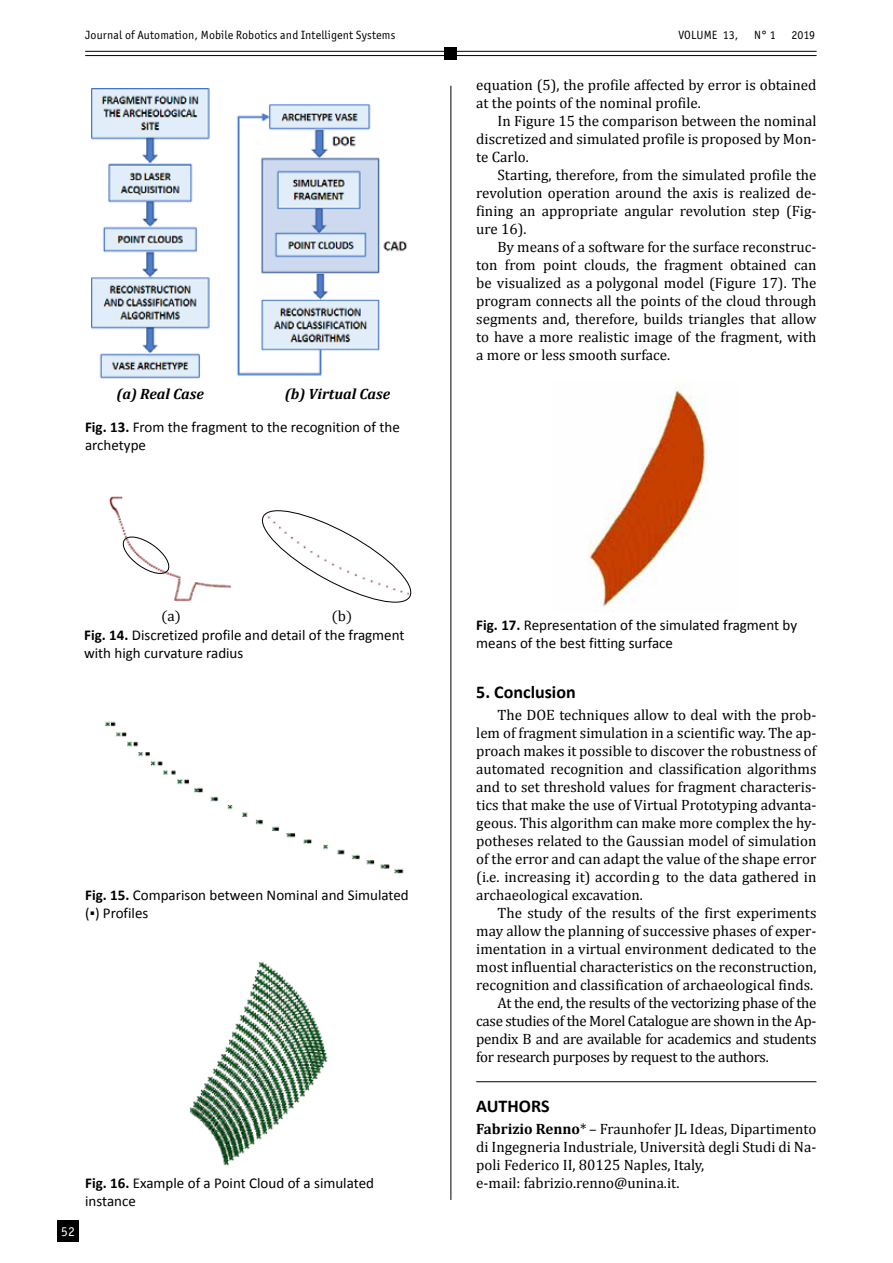
<style>
.page{position:relative;width:893px;height:1263px;background:#fff}
.page>*{position:absolute;margin:0;border:0;box-sizing:border-box;transform-origin:0 0}
.t1{font:700 18px "Calibri";color:#000}
.t2{font:15px/18px "Cambria";color:#000;text-align:justify}
.t3{font:15px/18px "Calibri";color:#000}
.t4{font:15px "Cambria";letter-spacing:-.02em;color:#000}
.t5{font:italic 700 15px "Cambria";color:#000}
.t6{font:15px "Cambria Math";color:#000}
.t7{font:13.5px "Officina Sans ITC";color:#fff}
.t8{font:12px "Officina Sans ITC";letter-spacing:.01em;color:#000}
.s1{font-weight:700}
</style>
<div class="page">
<hr style="left:85px;top:51px;width:732px;height:1px;background:#000">
<hr style="left:85px;top:55px;width:732px;height:1px;background:#000">
<div style="left:444px;top:47px;width:13px;height:13px;background:#000"></div>
<hr style="left:451px;top:86px;width:1px;height:1114px;background:#000">
<div style="left:57px;top:1220px;width:22px;height:22px;background:#000"></div>
<hr style="left:476px;top:1081px;width:340px;height:1px;background:#000">
<img style="left:588px;top:380px;width:120px;height:227px">
<img style="left:91px;top:88px;width:317px;height:290px">
<img style="left:109px;top:496px;width:122px;height:106px">
<svg style="left:261px;top:510px;width:151px;height:93px"></svg>
<svg style="left:120px;top:534px;width:52px;height:42px"></svg>
<img style="left:105px;top:721px;width:299px;height:153px">
<img style="left:189px;top:962px;width:139px;height:204px">
<p class="t8" style="left:85px;top:28px;width:312px">Journal of Automation, Mobile Robotics and Intelligent Systems</p>
<p class="t8" style="left:678px;top:28px;width:61px">VOLUME 13,</p>
<p class="t8" style="left:754px;top:28px;width:23px">N° 1</p>
<p class="t8" style="left:791px;top:28px;width:25px">2019</p>
<p class="t5" style="left:117px;top:383px;width:89px">(a) Real Case</p>
<p class="t5" style="left:285px;top:383px;width:107px">(b) Virtual Case</p>
<p class="t3" style="left:85px;top:418px;width:316px"><span class="s1">Fig. 13.</span> From the fragment to the recognition of the archetype</p>
<p class="t2" style="left:476px;top:76px;width:342px">equation (5), the profile affected by error is obtained at the points of the nominal profile.</p>
<p class="t2" style="left:476px;top:112px;width:342px;text-indent:21px">In Figure 15 the comparison between the nominal discretized and simulated profile is proposed by Mon&shy;te Carlo.</p>
<p class="t2" style="left:476px;top:166px;width:342px;text-indent:21px">Starting, therefore, from the simulated profile the revolution operation around the axis is realized de&shy;fining an appropriate angular revolution step (Fig&shy;ure 16).</p>
<p class="t2" style="left:476px;top:238px;width:342px;text-indent:21px">By means of a software for the surface reconstruc&shy;ton from point clouds, the fragment obtained can be visualized as a polygonal model (Figure 17). The program connects all the points of the cloud through segments and, therefore, builds triangles that allow to have a more realistic image of the fragment, with a more or less smooth surface.</p>
<p class="t6" style="left:161px;top:607px;width:21px">(a)</p>
<p class="t6" style="left:332px;top:607px;width:22px">(b)</p>
<p class="t3" style="left:84px;top:625px;width:322px"><span class="s1">Fig. 14.</span> Discretized profile and detail of the fragment with high curvature radius</p>
<p class="t3" style="left:85px;top:886px;width:325px"><span class="s1">Fig. 15.</span> Comparison between Nominal and Simulated (▪) Profiles</p>
<p class="t7" style="left:61px;top:1224px;width:15px">52</p>
<p class="t3" style="left:85px;top:1174px;width:290px"><span class="s1">Fig. 16.</span> Example of a Point Cloud of a simulated instance</p>
<p class="t3" style="left:476px;top:616px;width:322px"><span class="s1">Fig. 17.</span> Representation of the simulated fragment by means of the best fitting surface</p>
<p class="t1" style="left:476px;top:679px;width:101px">5. Conclusion</p>
<p class="t2" style="left:476px;top:706px;width:342px;text-indent:21px">The DOE techniques allow to deal with the prob&shy;lem of fragment simulation in a scientific way. The ap&shy;proach makes it possible to discover the robustness of automated recognition and classification algorithms and to set threshold values for fragment characteris&shy;tics that make the use of Virtual Prototyping advanta&shy;geous. This algorithm can make more complex the hy&shy;potheses related to the Gaussian model of simulation of the error and can adapt the value of the shape error (i.e. increasing it) according to the data gathered in archaeological excavation.</p>
<p class="t2" style="left:497px;top:904px;width:320px">The study of the results of the first experiments</p>
<p class="t2" style="left:476px;top:922px;width:342px">may allow the planning of successive phases of exper-</p>
<p class="t2" style="left:476px;top:940px;width:342px">imentation in a virtual environment dedicated to the</p>
<p class="t2" style="left:476px;top:958px;width:342px">most influential characteristics on the reconstruction,</p>
<p class="t2" style="left:476px;top:976px;width:339px">recognition and classification of archaeological finds.</p>
<p class="t4" style="left:497px;top:994px;width:320px">At the end, the results of the vectorizing phase of the</p>
<p class="t4" style="left:476px;top:1012px;width:342px">case studies of the Morel Catalogue are shown in the Ap-</p>
<p class="t4" style="left:476px;top:1030px;width:342px">pendix B and are available for academics and students</p>
<p class="t4" style="left:476px;top:1048px;width:294px">for research purposes by request to the authors.</p>
<p class="t1" style="left:476px;top:1093px;width:75px">AUTHORS</p>
<p class="t2" style="left:476px;top:1120px;width:342px;text-align:left"><span class="s1">Fabrizio Renno</span>* – Fraunhofer JL Ideas, Dipartimento di Ingegneria Industriale, Università degli Studi di Na&shy;poli Federico II, 80125 Naples, Italy,<br>e-mail: fabrizio.renno@unina.it.</p>
</div>
